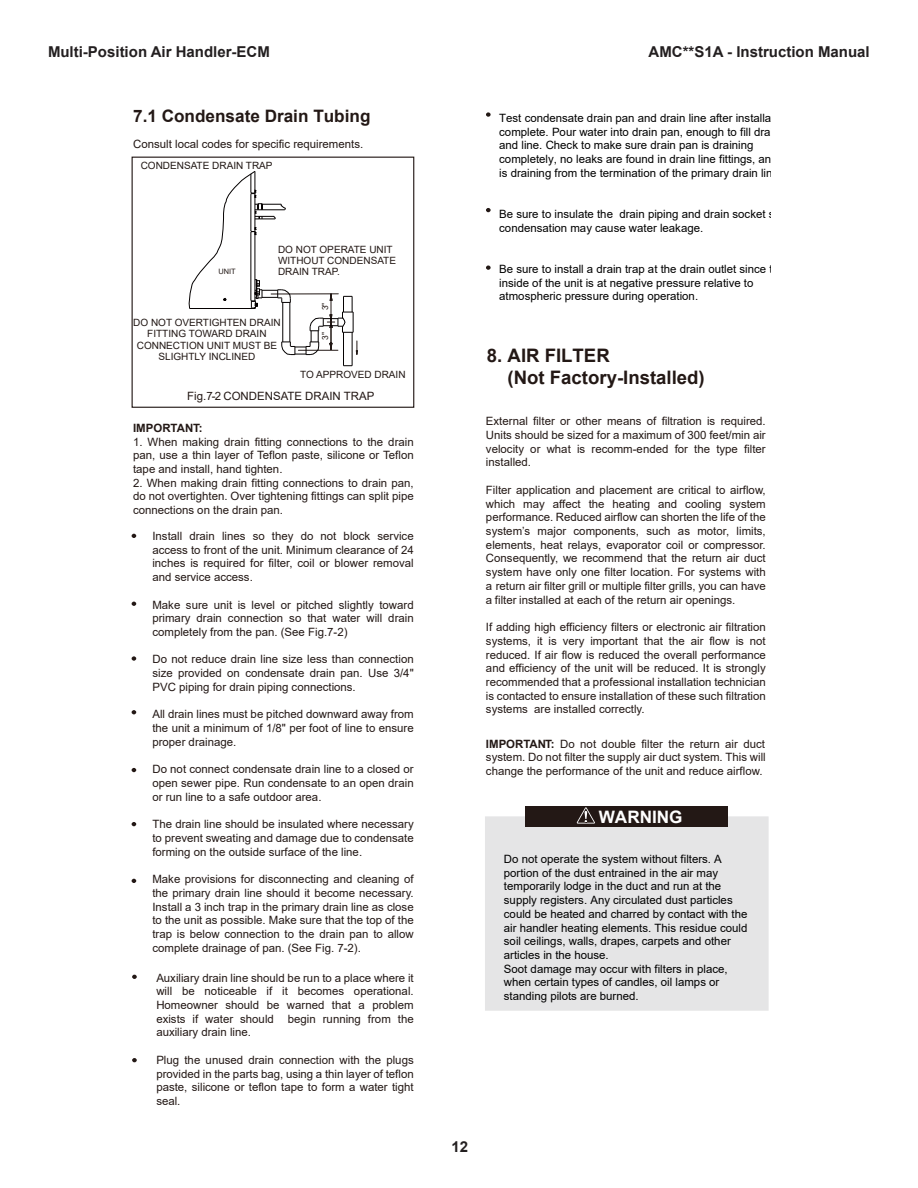
<style>
.page{position:relative;width:918px;height:1188px;background:#fff}
.page>*{position:absolute;margin:0;border:0;box-sizing:border-box;transform-origin:0 0}
.t1{font:700 18.6px/22.4px "Arial";color:#231815}
.t2{font:700 17.1px "Arial";color:#231815}
.t3{font:700 17.1px "Arial";color:#fff}
.t4{font:700 15px "Arial";color:#231f20}
.t5{font:11.4px/13.6px "Arial";color:#231815;text-align:justify}
.t6{font:11.4px/13.6px "Arial";color:#000}
.t7{font:700 11.4px "Arial";color:#231815}
.t8{font:10.05px/11.1px "Arial";color:#221815;text-align:center}
.t9{font:10.05px/11.1px "Arial";color:#231815}
.t10{font:8.4px "Arial";color:#221815}
.t11{font:7.35px "Arial";color:#221815}
.s1{font-weight:700}
</style>
<div class="page">
<div style="left:132px;top:157px;width:282px;height:251px;border:1px solid #221815"></div>
<hr style="left:352px;top:332px;width:1px;height:34px;background:#040000">
<hr style="left:343px;top:332px;width:1px;height:34px;background:#040000">
<svg style="left:189px;top:171px;width:169px;height:185px"></svg>
<svg style="left:132px;top:534px;width:4px;height:4px"></svg>
<svg style="left:132px;top:602px;width:4px;height:4px"></svg>
<svg style="left:132px;top:656px;width:4px;height:5px"></svg>
<svg style="left:132px;top:710px;width:4px;height:4px"></svg>
<svg style="left:132px;top:768px;width:4px;height:4px"></svg>
<svg style="left:132px;top:822px;width:4px;height:4px"></svg>
<svg style="left:132px;top:879px;width:4px;height:4px"></svg>
<svg style="left:132px;top:975px;width:5px;height:4px"></svg>
<svg style="left:132px;top:1058px;width:5px;height:4px"></svg>
<svg style="left:486px;top:112px;width:5px;height:5px"></svg>
<svg style="left:486px;top:208px;width:5px;height:4px"></svg>
<svg style="left:486px;top:266px;width:5px;height:4px"></svg>
<div style="left:485px;top:816px;width:284px;height:195px;background:#e5e5e6"></div>
<div style="left:525px;top:806px;width:203px;height:21px;background:#231815"></div>
<svg style="left:577px;top:807px;width:18px;height:17px"></svg>
<h3 class="t4" style="left:48px;top:42px;width:223px">Multi-Position Air Handler-ECM</h3>
<h3 class="t4" style="left:649px;top:42px;width:223px">AMC**S1A - Instruction Manual</h3>
<p class="t2" style="left:133px;top:103px;width:239px">7.1 Condensate Drain Tubing</p>
<p class="t5" style="left:133px;top:137px;width:232px">Consult local codes for specific requirements.</p>
<p class="t8" style="left:141px;top:160px;width:133px">CONDENSATE DRAIN TRAP</p>
<p class="t11" style="left:219px;top:266px;width:19px">UNIT</p>
<p class="t9" style="left:278px;top:244px;width:120px">DO NOT OPERATE UNIT<br>WITHOUT CONDENSATE<br>DRAIN TRAP.</p>
<p class="t8" style="left:133px;top:317px;width:149px">DO NOT OVERTIGHTEN DRAIN<br>FITTING TOWARD DRAIN<br>CONNECTION UNIT MUST BE<br>SLIGHTLY INCLINED</p>
<p class="t10" style="left:319px;top:310px;width:9px;rotate:-90deg">3"</p>
<p class="t10" style="left:319px;top:340px;width:9px;rotate:-90deg">3"</p>
<p class="t8" style="left:300px;top:369px;width:107px">TO APPROVED DRAIN</p>
<p class="t5" style="left:187px;top:389px;width:189px">Fig.7-2 CONDENSATE DRAIN TRAP</p>
<p class="t7" style="left:133px;top:420px;width:71px">IMPORTANT:</p>
<p class="t5" style="left:133px;top:435px;width:282px">1. When making drain fitting connections to the drain pan, use a thin layer of Teflon paste, silicone or Teflon tape and install, hand tighten.</p>
<p class="t5" style="left:133px;top:476px;width:282px">2. When making drain fitting connections to drain pan, do not overtighten. Over tightening fittings can split pipe connections on the drain pan.</p>
<p class="t5" style="left:152px;top:529px;width:263px">Install drain lines so they do not block service access to front of the unit. Minimum clearance of 24 inches is required for filter, coil or blower removal and service access.</p>
<p class="t5" style="left:152px;top:598px;width:263px">Make sure unit is level or pitched slightly toward primary drain connection so that water will drain completely from the pan. (See Fig.7-2)</p>
<p class="t5" style="left:152px;top:653px;width:263px">Do not reduce drain line size less than connection size provided on condensate drain pan. Use 3/4" PVC piping for drain piping connections.</p>
<p class="t5" style="left:152px;top:707px;width:263px">All drain lines must be pitched downward away from the unit a minimum of 1/8" per foot of line to ensure proper drainage.</p>
<p class="t5" style="left:152px;top:762px;width:263px">Do not connect condensate drain line to a closed or open sewer pipe. Run condensate to an open drain or run line to a safe outdoor area.</p>
<p class="t5" style="left:152px;top:817px;width:263px">The drain line should be insulated where necessary to prevent sweating and damage due to condensate forming on the outside surface of the line.</p>
<p class="t5" style="left:152px;top:872px;width:263px">Make provisions for disconnecting and cleaning of the primary drain line should it become necessary.<br>Install a 3 inch trap in the primary drain line as close to the unit as possible. Make sure that the top of the trap is below connection to the drain pan to allow complete drainage of pan. (See Fig. 7-2).</p>
<p class="t5" style="left:156px;top:971px;width:259px">Auxiliary drain line should be run to a place where it will be noticeable if it becomes operational.<br>Homeowner should be warned that a problem exists if water should begin running from the auxiliary drain line.</p>
<p class="t5" style="left:156px;top:1053px;width:259px">Plug the unused drain connection with the plugs provided in the parts bag, using a thin layer of teflon paste, silicone or teflon tape to form a water tight seal.</p>
<p class="t6" style="left:499px;top:111px;width:311px">Test condensate drain pan and drain line after installation is complete. Pour water into drain pan, enough to fill drain trap and line. Check to make sure drain pan is draining completely, no leaks are found in drain line fittings, and water is draining from the termination of the primary drain line.</p>
<p class="t6" style="left:499px;top:207px;width:298px">Be sure to insulate the drain piping and drain socket since condensation may cause water leakage.</p>
<p class="t6" style="left:499px;top:262px;width:288px">Be sure to install a drain trap at the drain outlet since the inside of the unit is at negative pressure relative to atmospheric pressure during operation.</p>
<p class="t1" style="left:508px;top:344px;width:199px;text-indent:-21px">8. AIR FILTER<br>(Not Factory-Installed)</p>
<p class="t5" style="left:486px;top:414px;width:281px">External filter or other means of filtration is required.<br>Units should be sized for a maximum of 300 feet/min air velocity or what is recomm-ended for the type filter installed.</p>
<p class="t5" style="left:486px;top:483px;width:281px">Filter application and placement are critical to airflow, which may affect the heating and cooling system performance. Reduced airflow can shorten the life of the system’s major components, such as motor, limits, elements, heat relays, evaporator coil or compressor.<br>Consequently, we recommend that the return air duct system have only one filter location. For systems with a return air filter grill or multiple filter grills, you can have a filter installed at each of the return air openings.</p>
<p class="t5" style="left:486px;top:620px;width:281px">If adding high efficiency filters or electronic air filtration systems, it is very important that the air flow is not reduced. If air flow is reduced the overall performance and efficiency of the unit will be reduced. It is strongly recommended that a professional installation technician is contacted to ensure installation of these such filtration systems are installed correctly.</p>
<p class="t5" style="left:486px;top:737px;width:281px"><span class="s1">IMPORTANT:</span> Do not double filter the return air duct system. Do not filter the supply air duct system. This will change the performance of the unit and reduce airflow.</p>
<p class="t3" style="left:599px;top:804px;width:85px">WARNING</p>
<p class="t6" style="left:504px;top:852px;width:245px">Do not operate the system without filters. A portion of the dust entrained in the air may temporarily lodge in the duct and run at the supply registers. Any circulated dust particles could be heated and charred by contact with the air handler heating elements. This residue could soil ceilings, walls, drapes, carpets and other articles in the house.<br>Soot damage may occur with filters in place, when certain types of candles, oil lamps or standing pilots are burned.</p>
<p class="t4" style="left:451px;top:1137px;width:18px">12</p>
</div>
